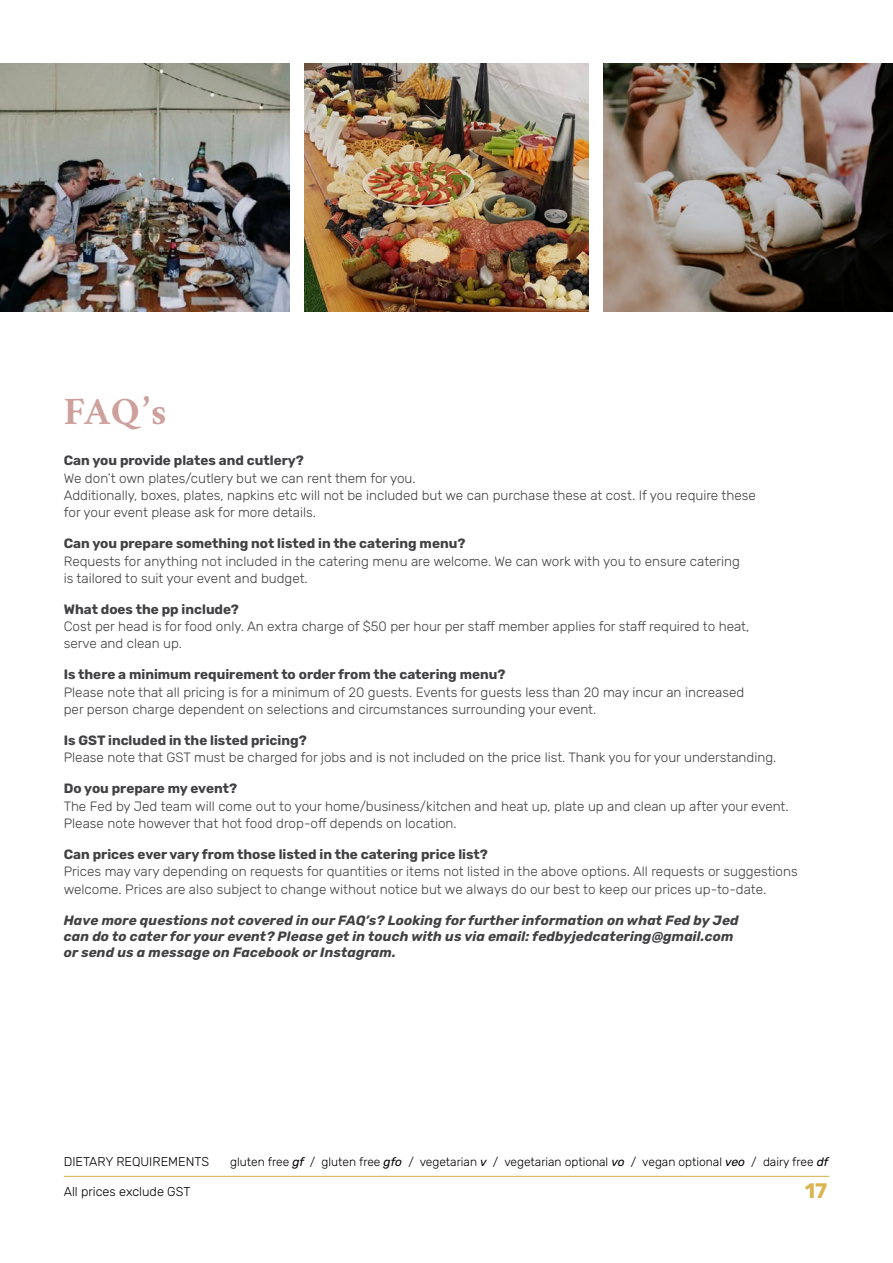
<style>
.page{position:relative;width:893px;height:1263px;background:#fff}
.page>*{position:absolute;margin:0;border:0;box-sizing:border-box;transform-origin:0 0}
.t1{font:700 39px "Amiri";color:#cea09d}
.t2{font:700 21px "Rubik";color:#d9b451}
.t3{font:300 13.5px/17.2px "Rubik";color:#414042}
.t4{font:700 13.5px "Rubik";color:#414042}
.t5{font:italic 700 13.5px/16.2px "Rubik";letter-spacing:.01em;color:#414042}
.t6{font:300 12.75px "Rubik";color:#000}
.t7{font:300 12px "Rubik";color:#000}
.s1{font-weight:400;font-style:italic}
</style>
<div class="page">
<hr style="left:64px;top:1176px;width:765px;height:1px;background:#d9b451">
<img style="left:604px;top:64px;width:289px;height:248px">
<img style="left:0;top:64px;width:289px;height:248px">
<img style="left:304px;top:64px;width:285px;height:248px">
<h1 class="t1" style="left:64px;top:387px;width:104px">FAQ’s</h1>
<p class="t4" style="left:64px;top:453px;width:242px">Can you provide plates and cutlery?</p>
<p class="t3" style="left:64px;top:470px;width:693px">We don’t own plates/cutlery but we can rent them for you.<br>Additionally, boxes, plates, napkins etc will not be included but we can purchase these at cost. If you require these for your event please ask for more details.</p>
<p class="t4" style="left:64px;top:536px;width:403px">Can you prepare something not listed in the catering menu?</p>
<p class="t3" style="left:64px;top:553px;width:678px">Requests for anything not included in the catering menu are welcome. We can work with you to ensure catering is tailored to suit your event and budget.</p>
<p class="t4" style="left:64px;top:602px;width:177px">What does the pp include?</p>
<p class="t3" style="left:64px;top:618px;width:687px">Cost per head is for food only. An extra charge of $50 per hour per staff member applies for staff required to heat, serve and clean up.</p>
<p class="t4" style="left:64px;top:667px;width:443px">Is there a minimum requirement to order from the catering menu?</p>
<p class="t3" style="left:64px;top:684px;width:682px">Please note that all pricing is for a minimum of 20 guests. Events for guests less than 20 may incur an increased per person charge dependent on selections and circumstances surrounding your event.</p>
<p class="t4" style="left:64px;top:733px;width:244px">Is GST included in the listed pricing?</p>
<p class="t3" style="left:64px;top:749px;width:714px">Please note that GST must be charged for jobs and is not included on the price list. Thank you for your understanding.</p>
<p class="t4" style="left:64px;top:781px;width:175px">Do you prepare my event?</p>
<p class="t3" style="left:64px;top:798px;width:726px">The Fed by Jed team will come out to your home/business/kitchen and heat up, plate up and clean up after your event.<br>Please note however that hot food drop-off depends on location.</p>
<p class="t4" style="left:64px;top:847px;width:426px">Can prices ever vary from those listed in the catering price list?</p>
<p class="t3" style="left:64px;top:863px;width:735px">Prices may vary depending on requests for quantities or items not listed in the above options. All requests or suggestions welcome. Prices are also subject to change without notice but we always do our best to keep our prices up-to-date.</p>
<p class="t5" style="left:64px;top:912px;width:676px">Have more questions not covered in our FAQ’s? Looking for further information on what Fed by Jed can do to cater for your event? Please get in touch with us via email: fedbyjedcatering@gmail.com or send us a message on Facebook or Instagram.</p>
<p class="t6" style="left:64px;top:1154px;width:147px">DIETARY REQUIREMENTS</p>
<p class="t7" style="left:230px;top:1155px;width:600px">gluten free <span class="s1">gf</span> / gluten free <span class="s1">gfo</span> / vegetarian <span class="s1">v</span> / vegetarian optional <span class="s1">vo</span> / vegan optional <span class="s1">veo</span> / dairy free <span class="s1">df</span></p>
<p class="t6" style="left:64px;top:1184px;width:128px">All prices exclude GST</p>
<h2 class="t2" style="left:805px;top:1178px;width:24px">17</h2>
</div>
